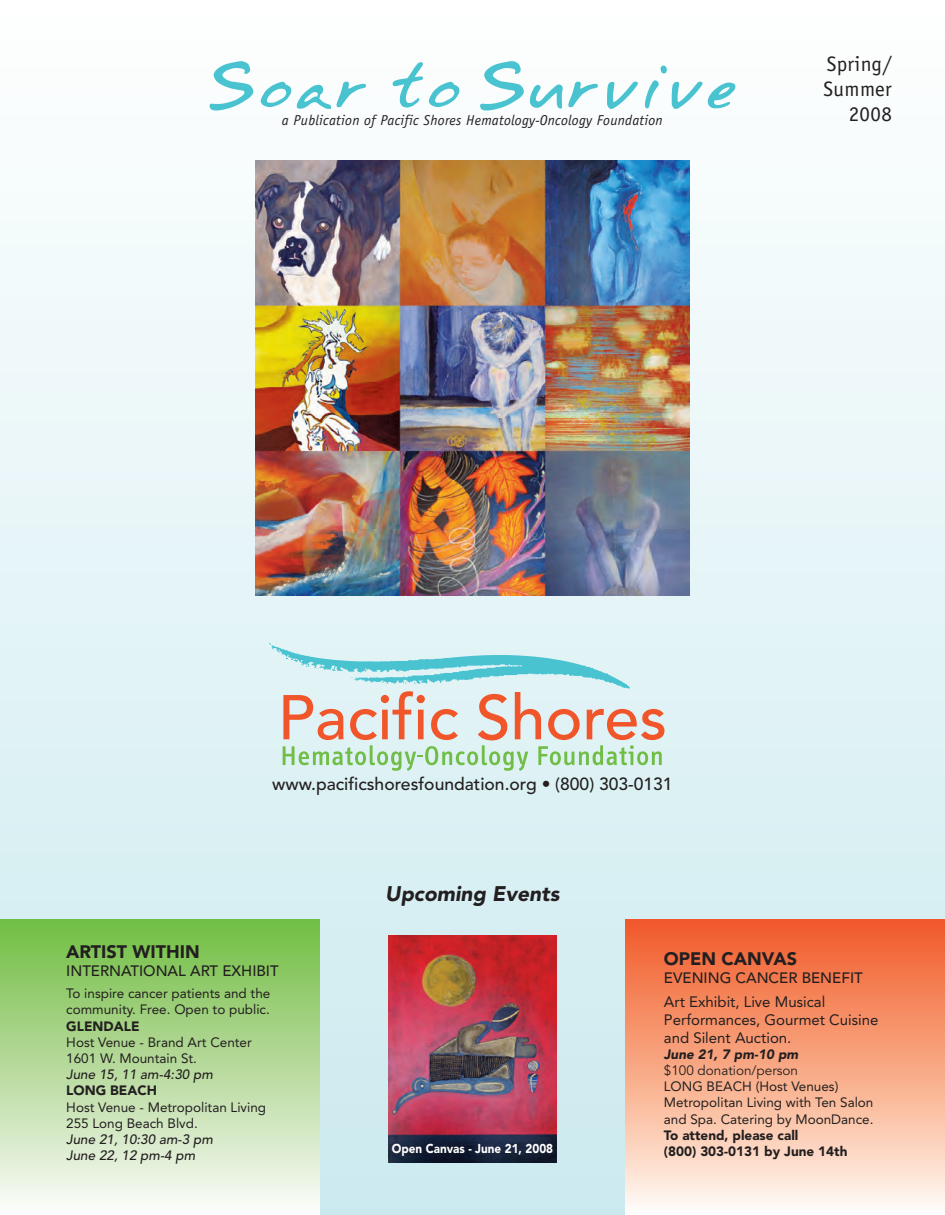
<style>
.page{position:relative;width:945px;height:1215px;background:#fff}
.page>*{position:absolute;margin:0;border:0;box-sizing:border-box;transform-origin:0 0}
.t1{font:21px/25.2px "Officina Sans";letter-spacing:.015em;color:#231f20}
.t2{font:italic 900 21px "Avenir";color:#231f20}
.t3{font:900 18px "Avenir";color:#231f20}
.t4{font:500 17.55px "Avenir";color:#231f20}
.t5{font:15px/24px "Avenir";color:#231f20}
.t6{font:500 15px "Avenir";color:#231f20}
.t7{font:italic 14.4px "Officina Sans";letter-spacing:.015em;color:#231f20}
.t8{font:13.5px/16.2px "Avenir";color:#231f20}
.t9{font:900 12.75px "Avenir";color:#fff;scale:.91 1}
.s1{font-weight:900}
.s2{font-weight:500;font-style:italic}
.s3{font-weight:500}
.s4{font-weight:900;font-style:italic}
.s5{font-style:inherit}
</style>
<div class="page">
<div style="left:0;top:0;width:945px;height:1215px;background:linear-gradient(to bottom,#feffff,#cae7ec)"></div>
<div style="left:0;top:920px;width:319px;height:295px;background:linear-gradient(to bottom,#72bc42,#fcfbfa)"></div>
<div style="left:625px;top:920px;width:320px;height:295px;background:linear-gradient(to bottom,#f15923,#fffbf0)"></div>
<svg style="left:210px;top:61px;width:43px;height:49px"></svg>
<svg style="left:261px;top:82px;width:30px;height:25px"></svg>
<svg style="left:393px;top:62px;width:30px;height:46px"></svg>
<svg style="left:429px;top:82px;width:30px;height:25px"></svg>
<svg style="left:480px;top:61px;width:44px;height:49px"></svg>
<svg style="left:530px;top:82px;width:68px;height:27px"></svg>
<svg style="left:607px;top:82px;width:31px;height:27px"></svg>
<svg style="left:645px;top:66px;width:90px;height:43px"></svg>
<svg style="left:297px;top:82px;width:69px;height:27px"></svg>
<svg style="left:269px;top:643px;width:395px;height:128px;background:#cedad3"></svg>
<img style="left:255px;top:161px;width:435px;height:434px">
<img style="left:389px;top:936px;width:167px;height:227px">
<p class="t7" style="left:282px;top:112px;width:382px">a Publication of Pacific Shores Hematology-Oncology Foundation</p>
<p class="t1" style="left:824px;top:51px;width:70px">Spring/<br>Summer</p>
<p class="t1" style="left:849px;top:101px;width:45px">2008</p>
<p class="t4" style="left:272px;top:773px;width:402px">www.pacificshoresfoundation.org • (800) 303-0131</p>
<p class="t2" style="left:385px;top:881px;width:176px">Upcoming Events</p>
<p class="t3" style="left:66px;top:941px;width:135px">ARTIST WITHIN</p>
<p class="t6" style="left:66px;top:962px;width:214px">INTERNATIONAL ART EXHIBIT</p>
<p class="t8" style="left:66px;top:986px;width:206px">To inspire cancer patients and the community. Free. Open to public.<br><span class="s1">GLENDALE<br></span>Host Venue - Brand Art Center<br>1601 W. Mountain St.<br><span class="s2">June 15, 11 am-4:30 pm<br></span><span class="s1">LONG BEACH<br></span>Host Venue - Metropolitan Living<br>255 Long Beach Blvd.<br><span class="s2">June 21, 10:30 am-3 pm<br>June 22, 12 pm-4 pm</span></p>
<p class="t9" style="left:392px;top:1141px;width:179px">Open Canvas - June 21, 2008</p>
<p class="t3" style="left:664px;top:948px;width:135px">OPEN CANVAS</p>
<p class="t5" style="left:664px;top:966px;width:200px"><span class="s3">EVENING CANCER BENEFIT<br></span>Art Exhibit, Live Musical</p>
<p class="t5" style="left:664px;top:1011px;width:216px;line-height:18px">Performances, Gourmet Cuisine and Silent Auction.</p>
<p class="t8" style="left:664px;top:1046px;width:211px"><span class="s4">June 21, 7 pm-10 pm<br></span><span class="s5">$100 donation/person<br></span>LONG BEACH (Host Venues)<br>Metropolitan Living with Ten Salon and Spa. Catering by MoonDance.<br><span class="s1">To attend, please call<br>(800) 303-0131 by June 14th</span></p>
</div>
